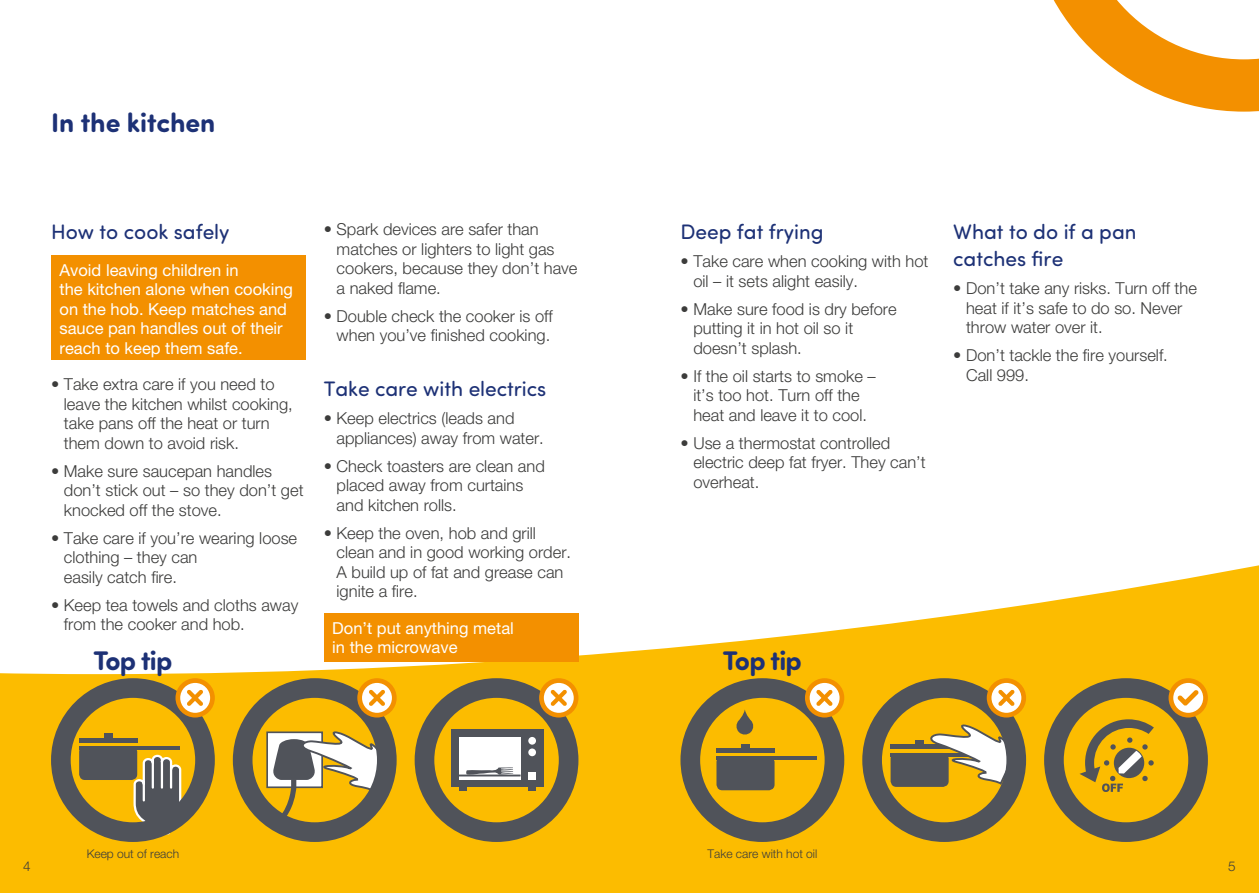
<style>
.page{position:relative;width:1259px;height:893px;background:#fff}
.page>*{position:absolute;margin:0;border:0;box-sizing:border-box;transform-origin:0 0}
.t1{font:700 27px "Sofia Pro Soft";letter-spacing:-.01em;color:#1d3176}
.t2{font:21px/27px "Sofia Pro Soft";color:#1d3176}
.t3{font:300 16.5px/19.5px "Helvetica Neue LT Std";color:#3c3c3b}
.t4{font:16.5px/19.5px "Helvetica Neue LT Std";color:#fff}
.t5{font:300 13.5px "Helvetica Neue LT Std";color:#3c3c3b}
.t6{font:300 12px "Helvetica Neue LT Std";color:#3c3c3b}
</style>
<div class="page">
<svg style="left:0;top:565px;width:1259px;height:328px;fill:#fcbc00"></svg>
<div style="left:51px;top:256px;width:255px;height:104px;background:#f39000"></div>
<div style="left:324px;top:613px;width:254px;height:49px;background:#f39000"></div>
<svg style="left:233px;top:678px;width:164px;height:164px;background:#b69845"></svg>
<svg style="left:1053px;top:0;width:206px;height:112px"></svg>
<svg style="left:862px;top:678px;width:164px;height:164px;background:#b3943c"></svg>
<svg style="left:51px;top:678px;width:164px;height:164px;background:#a98b35"></svg>
<svg style="left:415px;top:678px;width:163px;height:164px;background:#b29543"></svg>
<hr style="left:459px;top:774px;width:61px;height:2px;background:#50535a">
<svg style="left:1044px;top:678px;width:164px;height:164px;background:#b99429"></svg>
<svg style="left:680px;top:678px;width:164px;height:164px;background:#b3902a"></svg>
<h1 class="t1" style="left:51px;top:103px;width:166px">In the kitchen</h1>
<p class="t3" style="left:336px;top:219px;width:242px;text-indent:-13px">• Spark devices are safer than matches or lighters to light gas cookers, because they don’t have a naked flame.</p>
<p class="t3" style="left:324px;top:306px;width:230px;text-align:right">• Double check the cooker is off when you’ve finished cooking.</p>
<p class="t2" style="left:324px;top:374px;width:224px">Take care with electrics</p>
<p class="t3" style="left:336px;top:408px;width:209px;text-indent:-13px">• Keep electrics (leads and appliances) away from water.</p>
<p class="t3" style="left:336px;top:456px;width:210px;text-indent:-13px">• Check toasters are clean and placed away from curtains and kitchen rolls.</p>
<p class="t3" style="left:336px;top:523px;width:236px;text-indent:-13px">• Keep the oven, hob and grill clean and in good working order.<br>A build up of fat and grease can ignite a fire.</p>
<p class="t4" style="left:332px;top:618px;width:183px">Don’t put anything metal in the microwave</p>
<p class="t2" style="left:51px;top:217px;width:180px">How to cook safely</p>
<p class="t4" style="left:60px;top:260px;width:235px">Avoid leaving children in<br>the kitchen alone when cooking on the hob. Keep matches and sauce pan handles out of their reach to keep them safe.</p>
<p class="t3" style="left:64px;top:374px;width:230px;text-indent:-13px">• Take extra care if you need to leave the kitchen whilst cooking, take pans off the heat or turn them down to avoid risk.</p>
<p class="t3" style="left:64px;top:461px;width:241px;text-indent:-13px">• Make sure saucepan handles don’t stick out – so they don’t get knocked off the stove.</p>
<p class="t3" style="left:64px;top:528px;width:235px;text-indent:-13px">• Take care if you’re wearing loose clothing – they can<br>easily catch fire.</p>
<p class="t3" style="left:64px;top:595px;width:236px;text-indent:-13px">• Keep tea towels and cloths away from the cooker and hob.</p>
<p class="t2" style="left:680px;top:217px;width:145px">Deep fat frying</p>
<p class="t3" style="left:693px;top:251px;width:237px;text-indent:-13px">• Take care when cooking with hot oil – it sets alight easily.</p>
<p class="t3" style="left:693px;top:299px;width:205px;text-indent:-13px">• Make sure food is dry before putting it in hot oil so it doesn’t splash.</p>
<p class="t3" style="left:680px;top:366px;width:197px;text-align:center">• If the oil starts to smoke – it’s too hot. Turn off the heat and leave it to cool.</p>
<p class="t3" style="left:693px;top:433px;width:234px;text-indent:-13px">• Use a thermostat controlled electric deep fat fryer. They can’t overheat.</p>
<h1 class="t1" style="left:93px;top:641px;width:80px">Top tip</h1>
<h1 class="t1" style="left:723px;top:641px;width:80px">Top tip</h1>
<p class="t2" style="left:953px;top:217px;width:185px">What to do if a pan catches fire</p>
<p class="t3" style="left:966px;top:278px;width:232px;text-indent:-13px">• Don’t take any risks. Turn off the heat if it’s safe to do so. Never throw water over it.</p>
<p class="t3" style="left:966px;top:345px;width:203px;text-indent:-13px">• Don’t tackle the fire yourself.<br>Call 999.</p>
<p class="t6" style="left:87px;top:846px;width:94px">Keep out of reach</p>
<p class="t6" style="left:707px;top:846px;width:111px">Take care with hot oil</p>
<p class="t5" style="left:23px;top:858px;width:9px">4</p>
<p class="t5" style="left:1228px;top:858px;width:9px">5</p>
</div>
